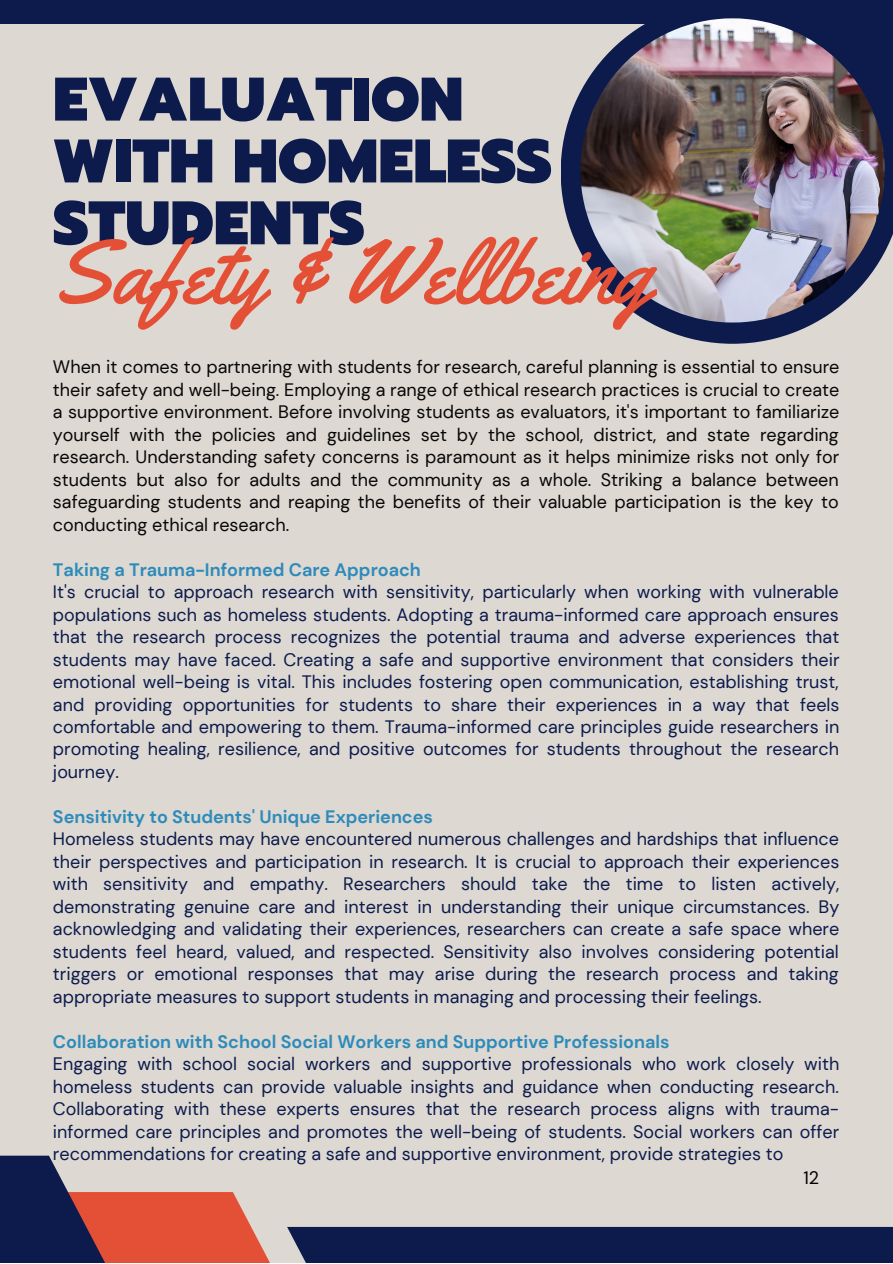
<style>
.page{position:relative;width:893px;height:1264px;background:#fff}
.page>*{position:absolute;margin:0;border:0;box-sizing:border-box;transform-origin:0 0}
.t1{font:89.85px "Yellowtail";color:#e45035}
.t2{font:900 61.5px "Prompt";color:#0c1b4c}
.t3{font:18px/22.5px "DM Sans";color:#0c1b4c;text-align:justify}
.t4{font:18px/22.5px "DM Sans";color:#070707;text-align:justify}
.t5{font:700 18px "DM Sans";color:#2d8bba}
.t6{font:18px "DM Sans";color:#000}
</style>
<div class="page">
<div style="left:0;top:0;width:892px;height:1262px;background:#ddd8d2"></div>
<svg style="left:0;top:1155px;width:892px;height:107px"></svg>
<div style="left:0;top:0;width:892px;height:24px;background:#0c1b4c"></div>
<svg style="left:561px;top:24px;width:331px;height:320px"></svg>
<img style="left:580px;top:18px;width:304px;height:304px">
<p class="t2" style="left:53px;top:54px;width:412px">EVALUATION</p>
<p class="t2" style="left:53px;top:115px;width:500px">WITH HOMELESS</p>
<p class="t2" style="left:53px;top:177px;width:313px">STUDENTS</p>
<p class="t1" style="left:53px;top:215px;width:599px">Safety &amp; Wellbeing</p>
<p class="t4" style="left:53px;top:356px;width:788px">When it comes to partnering with students for research, careful planning is essential to ensure their safety and well-being. Employing a range of ethical research practices is crucial to create a supportive environment. Before involving students as evaluators, it's important to familiarize yourself with the policies and guidelines set by the school, district, and state regarding research. Understanding safety concerns is paramount as it helps minimize risks not only for students but also for adults and the community as a whole. Striking a balance between safeguarding students and reaping the benefits of their valuable participation is the key to conducting ethical research.</p>
<p class="t5" style="left:53px;top:557px;width:369px">Taking a Trauma-Informed Care Approach</p>
<p class="t3" style="left:53px;top:580px;width:788px">It's crucial to approach research with sensitivity, particularly when working with vulnerable populations such as homeless students. Adopting a trauma-informed care approach ensures that the research process recognizes the potential trauma and adverse experiences that students may have faced. Creating a safe and supportive environment that considers their emotional well-being is vital. This includes fostering open communication, establishing trust, and providing opportunities for students to share their experiences in a way that feels comfortable and empowering to them. Trauma-informed care principles guide researchers in promoting healing, resilience, and positive outcomes for students throughout the research journey.</p>
<p class="t5" style="left:53px;top:805px;width:381px">Sensitivity to Students' Unique Experiences</p>
<p class="t3" style="left:53px;top:828px;width:787px">Homeless students may have encountered numerous challenges and hardships that influence their perspectives and participation in research. It is crucial to approach their experiences with sensitivity and empathy. Researchers should take the time to listen actively, demonstrating genuine care and interest in understanding their unique circumstances. By acknowledging and validating their experiences, researchers can create a safe space where students feel heard, valued, and respected. Sensitivity also involves considering potential triggers or emotional responses that may arise during the research process and taking appropriate measures to support students in managing and processing their feelings.</p>
<p class="t5" style="left:53px;top:1030px;width:618px">Collaboration with School Social Workers and Supportive Professionals</p>
<p class="t3" style="left:53px;top:1052px;width:787px">Engaging with school social workers and supportive professionals who work closely with homeless students can provide valuable insights and guidance when conducting research.<br>Collaborating with these experts ensures that the research process aligns with trauma&shy;informed care principles and promotes the well-being of students. Social workers can offer recommendations for creating a safe and supportive environment, provide strategies to</p>
<p class="t6" style="left:803px;top:1166px;width:17px">12</p>
</div>
